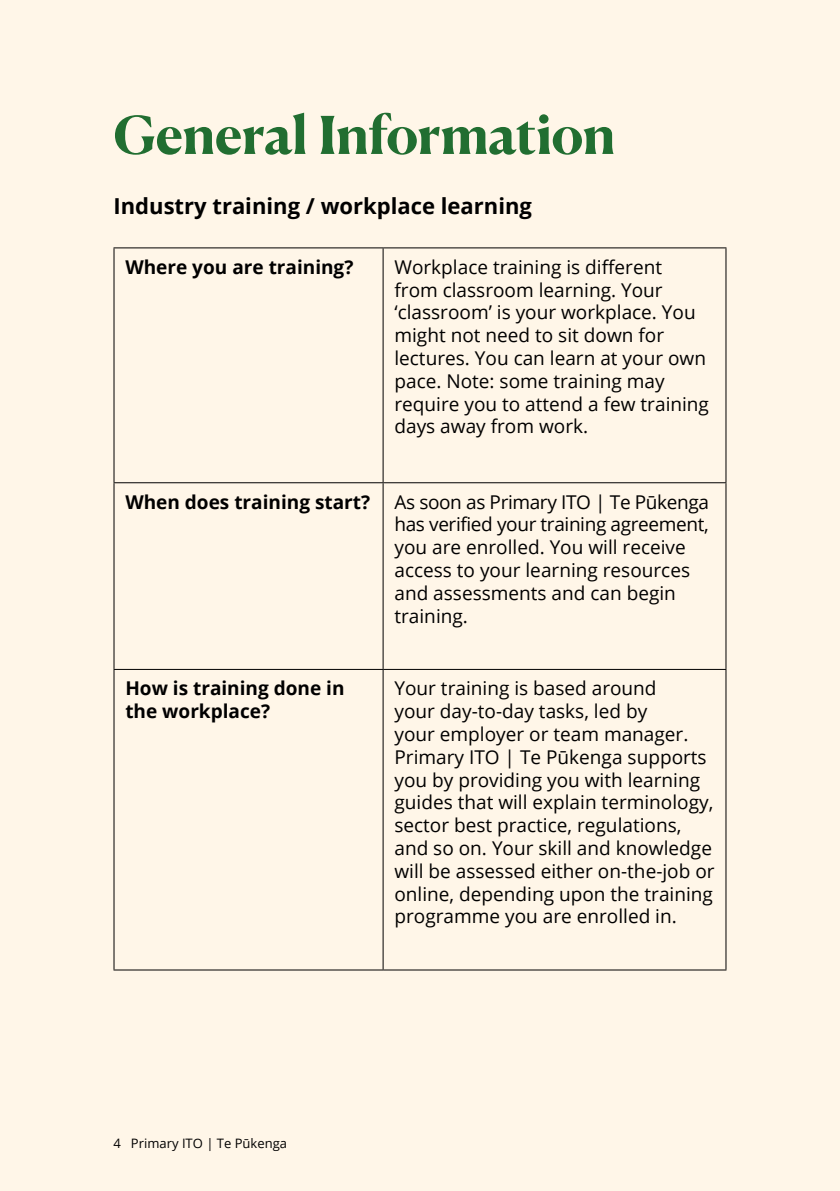
<style>
.page{position:relative;width:840px;height:1191px;background:#fff}
.page>*{position:absolute;margin:0;border:0;box-sizing:border-box;transform-origin:0 0}
.t1{font:700 52px "Canela Deck";letter-spacing:-.01em;color:#216e31}
.t2{font:700 22px "Open Sans";color:#000}
.t3{font:19px/22.8px "Open Sans";color:#000}
.t4{font:700 19px/22.8px "Open Sans";color:#000}
.t5{font:13px "Open Sans";color:#000}
</style>
<div class="page">
<div style="left:0;top:0;width:839px;height:1191px;background:#fff6e8"></div>
<hr style="left:113px;top:247px;width:270px;height:1px;background:#000">
<hr style="left:113px;top:248px;width:1px;height:234px;background:#000">
<hr style="left:383px;top:247px;width:343px;height:1px;background:#000">
<hr style="left:382px;top:248px;width:1px;height:234px;background:#000">
<hr style="left:725px;top:248px;width:1px;height:234px;background:#000">
<hr style="left:113px;top:482px;width:270px;height:1px;background:#000">
<hr style="left:113px;top:483px;width:1px;height:186px;background:#000">
<hr style="left:383px;top:482px;width:343px;height:1px;background:#000">
<hr style="left:382px;top:483px;width:1px;height:186px;background:#000">
<hr style="left:725px;top:483px;width:1px;height:186px;background:#000">
<hr style="left:113px;top:669px;width:270px;height:1px;background:#000">
<hr style="left:113px;top:670px;width:1px;height:299px;background:#000">
<hr style="left:383px;top:669px;width:343px;height:1px;background:#000">
<hr style="left:382px;top:670px;width:1px;height:299px;background:#000">
<hr style="left:725px;top:670px;width:1px;height:299px;background:#000">
<hr style="left:113px;top:969px;width:270px;height:1px;background:#000">
<hr style="left:383px;top:969px;width:343px;height:1px;background:#000">
<h1 class="t1" style="left:113px;top:90px;width:503px">General Information</h1>
<p class="t2" style="left:113px;top:191px;width:420px">Industry training / workplace learning</p>
<p class="t4" style="left:125px;top:255px;width:229px">Where you are training?</p>
<p class="t3" style="left:394px;top:255px;width:316px">Workplace training is different from classroom learning. Your ‘classroom’ is your workplace. You might not need to sit down for lectures. You can learn at your own pace. Note: some training may require you to attend a few training days away from work.</p>
<p class="t4" style="left:125px;top:490px;width:246px">When does training start?</p>
<p class="t3" style="left:394px;top:490px;width:316px">As soon as Primary ITO | Te Pūkenga has verified your training agreement, you are enrolled. You will receive access to your learning resources and assessments and can begin training.</p>
<p class="t4" style="left:125px;top:676px;width:220px">How is training done in the workplace?</p>
<p class="t3" style="left:394px;top:676px;width:321px">Your training is based around<br>your day-to-day tasks, led by<br>your employer or team manager.<br>Primary ITO | Te Pūkenga supports you by providing you with learning guides that will explain terminology, sector best practice, regulations, and so on. Your skill and knowledge will be assessed either on-the-job or online, depending upon the training programme you are enrolled in.</p>
<p class="t5" style="left:113px;top:1134px;width:175px">4 Primary ITO | Te Pūkenga</p>
</div>
